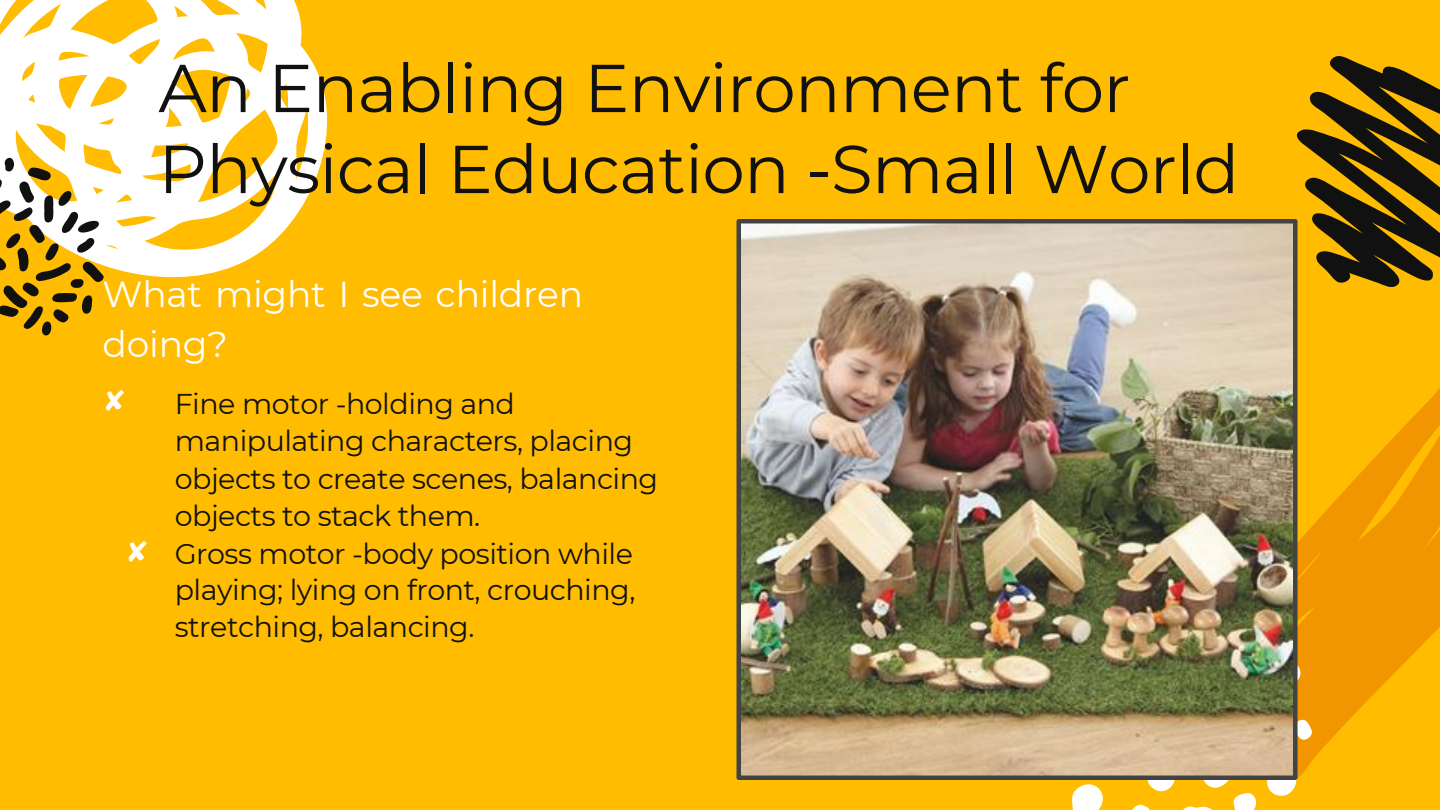
<style>
.page{position:relative;width:1440px;height:810px;background:#ffbc00}
.page>*{position:absolute;margin:0;border:0;box-sizing:border-box;transform-origin:0 0}
.t1{font:67.6px/81px "Montserrat";letter-spacing:-.01em;color:#111}
.t2{font:36px/49.6px "Montserrat";letter-spacing:-.005em;color:#fff}
.t3{font:28.6px/37.2px "Montserrat";letter-spacing:-.015em;color:#111}
.t4{font:28.6px "DejaVu Sans";color:#fff}
</style>
<div class="page">
<svg style="left:0;top:0;width:327px;height:278px;fill:#fff"></svg>
<svg style="left:0;top:153px;width:106px;height:183px"></svg>
<svg style="left:1298px;top:388px;width:142px;height:370px;fill:#f19600"></svg>
<svg style="left:1072px;top:578px;width:242px;height:232px"></svg>
<svg style="left:1296px;top:56px;width:144px;height:231px"></svg>
<img style="left:743px;top:225px;width:549px;height:549px">
<div style="left:737px;top:219px;width:561px;height:561px;border:5px solid #434343"></div>
<h1 class="t1" style="left:158px;top:47px;width:1082px">An Enabling Environment for<br>Physical Education -Small World</h1>
<p class="t2" style="left:103px;top:269px;width:482px">What might I see children doing?</p>
<p class="t4" style="left:103px;top:384px;width:25px">✘</p>
<p class="t3" style="left:175px;top:385px;width:485px">Fine motor -holding and manipulating characters, placing objects to create scenes, balancing objects to stack them.<br>Gross motor -body position while playing; lying on front, crouching, stretching, balancing.</p>
<p class="t4" style="left:125px;top:536px;width:25px">✘</p>
</div>
